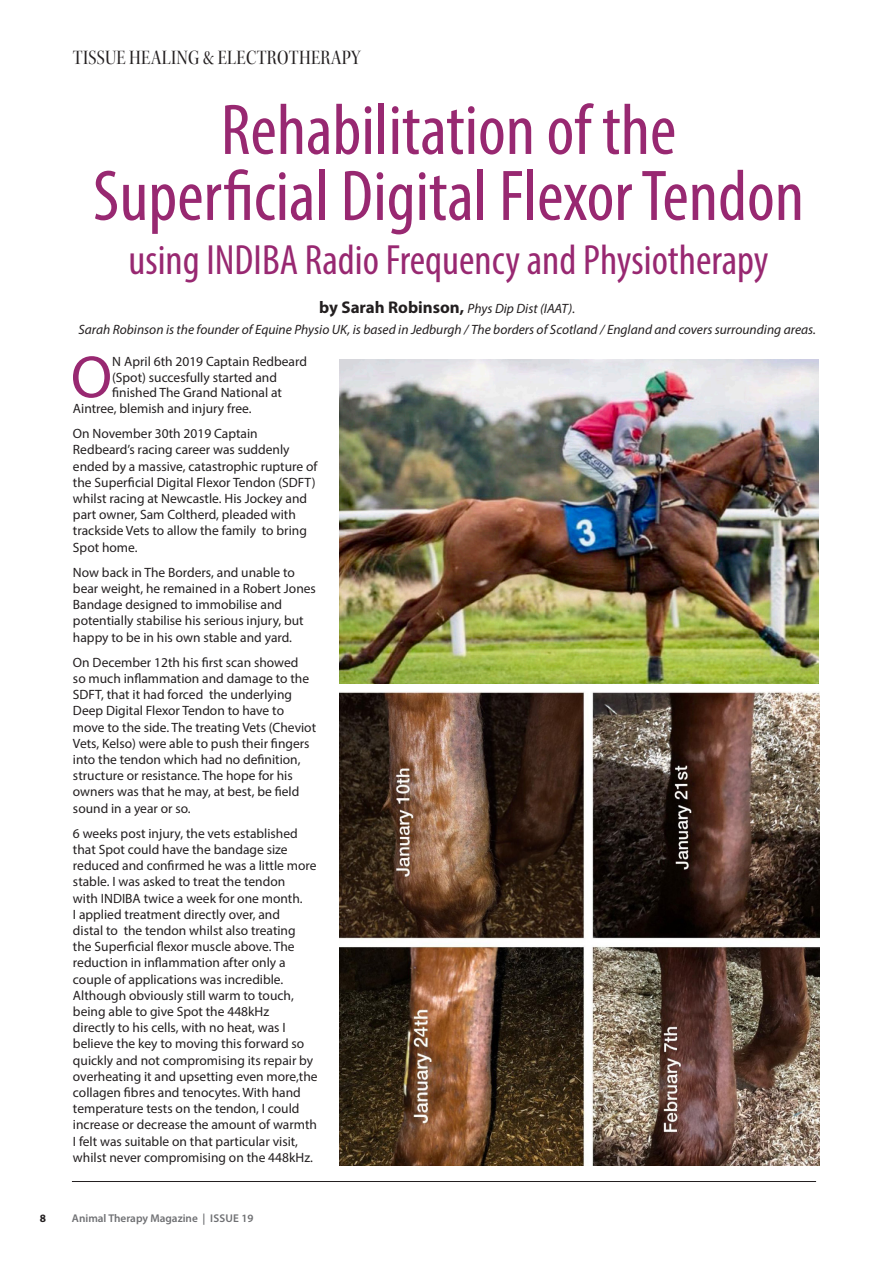
<style>
.page{position:relative;width:893px;height:1263px;background:#fff}
.page>*{position:absolute;margin:0;border:0;box-sizing:border-box;transform-origin:0 0}
.t1{font:condensed 72.45px "Myriad Pro";color:#982871}
.t2{font:60px "Myriad Pro";color:#982871}
.t3{font:condensed 42.45px "Myriad Pro";color:#982871}
.t4{font:21px "Kepler Std Scn Disp";letter-spacing:.01em;color:#231f20}
.t5{font:13.5px/16.2px "Myriad Pro";color:#231f20}
.t6{font:italic 13.5px "Myriad Pro";color:#231f20}
.t7{font:600 11.25px "Myriad Pro";color:#6f7073}
.t8{font:700 11.25px "Myriad Pro";color:#231f20}
.s1{font-weight:700;font-style:normal;font-size:16.95px}
</style>
<div class="page">
<img style="left:340px;top:692px;width:479px;height:473px">
<hr style="left:72px;top:1181px;width:744px;height:1px;background:#231f20">
<img style="left:339px;top:359px;width:479px;height:324px">
<p class="t4" style="left:73px;top:46px;width:289px">TISSUE HEALING &amp; ELECTROTHERAPY</p>
<p class="t1" style="left:221px;top:86px;width:457px">Rehabilitation of the</p>
<p class="t1" style="left:93px;top:152px;width:713px">Superficial Digital Flexor Tendon</p>
<p class="t3" style="left:129px;top:234px;width:641px">using INDIBA Radio Frequency and Physiotherapy</p>
<p class="t6" style="left:319px;top:300px;width:258px"><span class="s1">by Sarah Robinson,</span> Phys Dip Dist (IAAT).</p>
<p class="t6" style="left:78px;top:321px;width:739px">Sarah Robinson is the founder of Equine Physio UK, is based in Jedburgh / The borders of Scotland / England and covers surrounding areas.</p>
<p class="t2" style="left:71px;top:340px;width:43px">O</p>
<p class="t5" style="left:112px;top:353px;width:196px">N April 6th 2019 Captain Redbeard</p>
<p class="t5" style="left:112px;top:369px;width:166px">(Spot) succesfully started and</p>
<p class="t5" style="left:112px;top:384px;width:171px">finished The Grand National at</p>
<p class="t5" style="left:73px;top:400px;width:180px">Aintree, blemish and injury free.</p>
<p class="t5" style="left:73px;top:425px;width:246px">On November 30th 2019 Captain Redbeard’s racing career was suddenly ended by a massive, catastrophic rupture of the Superficial Digital Flexor Tendon (SDFT) whilst racing at Newcastle. His Jockey and part owner, Sam Coltherd, pleaded with trackside Vets to allow the family to bring Spot home.</p>
<p class="t5" style="left:73px;top:564px;width:244px">Now back in The Borders, and unable to bear weight, he remained in a Robert Jones Bandage designed to immobilise and potentially stabilise his serious injury, but happy to be in his own stable and yard.</p>
<p class="t5" style="left:73px;top:654px;width:245px">On December 12th his first scan showed<br>so much inflammation and damage to the SDFT, that it had forced the underlying Deep Digital Flexor Tendon to have to move to the side. The treating Vets (Cheviot Vets, Kelso) were able to push their fingers into the tendon which had no definition, structure or resistance. The hope for his owners was that he may, at best, be field sound in a year or so.</p>
<p class="t5" style="left:73px;top:825px;width:246px">6 weeks post injury, the vets established that Spot could have the bandage size reduced and confirmed he was a little more stable. I was asked to treat the tendon<br>with INDIBA twice a week for one month.<br>I applied treatment directly over, and<br>distal to the tendon whilst also treating the Superficial flexor muscle above. The reduction in inflammation after only a couple of applications was incredible.<br>Although obviously still warm to touch, being able to give Spot the 448kHz<br>directly to his cells, with no heat, was I believe the key to moving this forward so quickly and not compromising its repair by overheating it and upsetting even more,the collagen fibres and tenocytes. With hand temperature tests on the tendon, I could increase or decrease the amount of warmth I felt was suitable on that particular visit, whilst never compromising on the 448kHz.</p>
<p class="t8" style="left:40px;top:1210px;width:8px">8</p>
<p class="t7" style="left:72px;top:1211px;width:183px">Animal Therapy Magazine | ISSUE 19</p>
</div>
